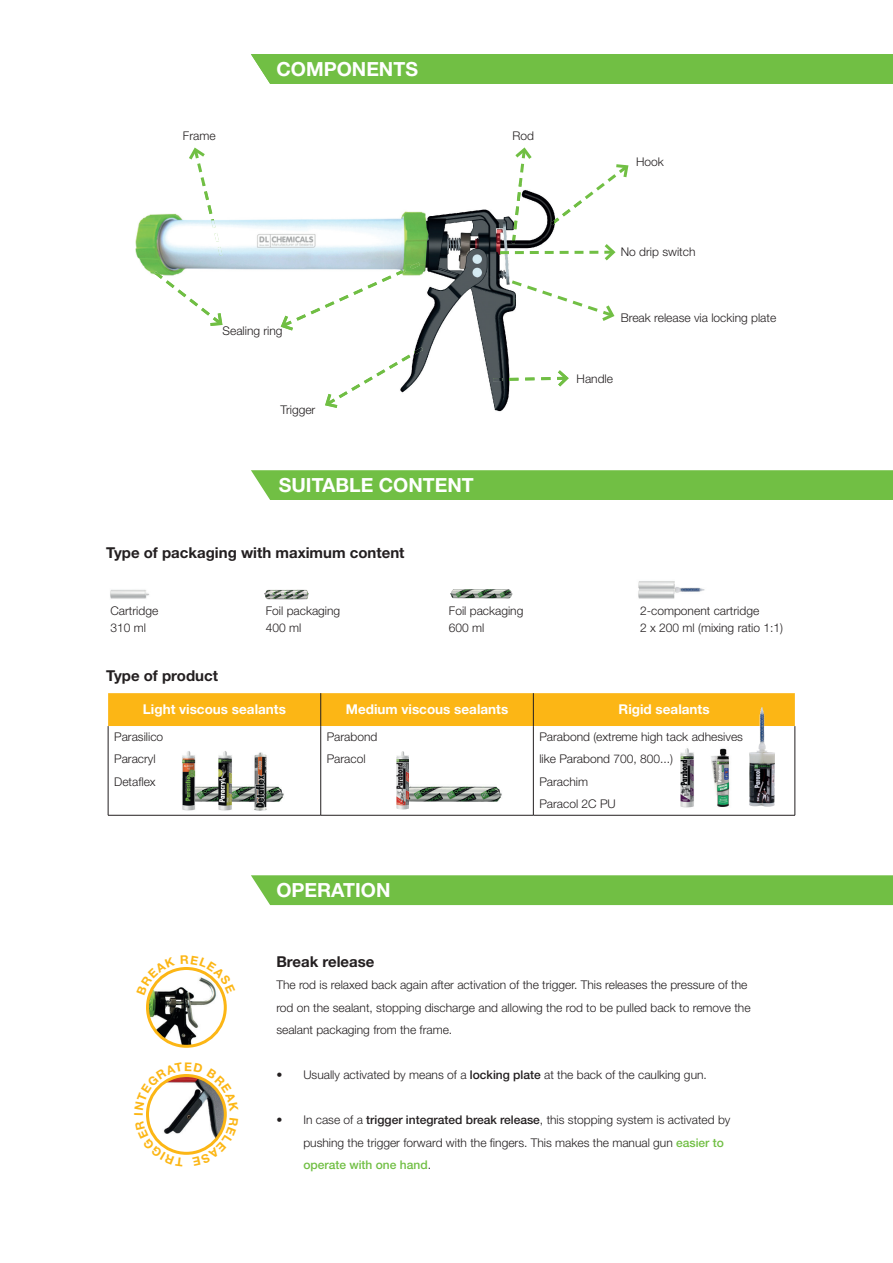
<style>
.page{position:relative;width:893px;height:1263px;background:#fff}
.page>*{position:absolute;margin:0;border:0;box-sizing:border-box;transform-origin:0 0}
.t1{font:700 19.5px "Helvetica Neue LT Std";color:#fff}
.t2{font:700 15px "Helvetica Neue LT Std";color:#231f20}
.t3{font:700 13.5px "Helvetica Neue LT Std";color:#fff}
.t4{font:300 12px/22.5px "Helvetica Neue LT Std";color:#231f20}
.s1{font-weight:500}
.s2{font-weight:500;color:#71bf44}
</style>
<div class="page">
<svg style="left:189px;top:147px;width:17px;height:37px"></svg>
<img style="left:135px;top:209px;width:423px;height:203px">
<img style="left:202px;top:184px;width:21px;height:72px">
<svg style="left:154px;top:271px;width:69px;height:55px"></svg>
<img style="left:285px;top:263px;width:135px;height:63px">
<img style="left:281px;top:316px;width:12px;height:15px">
<img style="left:329px;top:347px;width:94px;height:57px">
<img style="left:325px;top:394px;width:12px;height:14px">
<img style="left:493px;top:377px;width:65px;height:4px">
<img style="left:558px;top:370px;width:11px;height:17px">
<svg style="left:508px;top:278px;width:107px;height:46px"></svg>
<svg style="left:500px;top:147px;width:129px;height:117px"></svg>
<div style="left:251px;top:54px;width:642px;height:30px;background:#71bf44"></div>
<div style="left:251px;top:875px;width:642px;height:30px;background:#71bf44"></div>
<div style="left:251px;top:470px;width:642px;height:30px;background:#71bf44"></div>
<img style="left:110px;top:589px;width:39px;height:10px">
<img style="left:674px;top:587px;width:31px;height:7px">
<img style="left:638px;top:581px;width:36px;height:18px">
<img style="left:638px;top:588px;width:36px;height:3px">
<img style="left:264px;top:590px;width:45px;height:9px">
<img style="left:450px;top:589px;width:62px;height:9px">
<div style="left:108px;top:693px;width:687px;height:33px;background:#fcb615"></div>
<svg style="left:109px;top:726px;width:686px;height:89px"></svg>
<hr style="left:108px;top:726px;width:1px;height:89px;background:#231f20">
<hr style="left:795px;top:726px;width:1px;height:89px;background:#231f20">
<hr style="left:108px;top:815px;width:213px;height:1px;background:#231f20">
<hr style="left:533px;top:815px;width:262px;height:1px;background:#231f20">
<hr style="left:320px;top:693px;width:1px;height:33px;background:#231f20">
<hr style="left:533px;top:693px;width:1px;height:33px;background:#231f20">
<hr style="left:320px;top:726px;width:1px;height:89px;background:#231f20">
<hr style="left:533px;top:726px;width:1px;height:89px;background:#231f20">
<hr style="left:321px;top:815px;width:212px;height:1px;background:#231f20">
<img style="left:147px;top:968px;width:78px;height:78px;border-radius:39px">
<div style="left:146px;top:967px;width:81px;height:81px;border:3px solid #fcb615;border-radius:50%"></div>
<img style="left:395px;top:779px;width:113px;height:25px">
<img style="left:396px;top:751px;width:13px;height:58px">
<img style="left:202px;top:779px;width:89px;height:25px">
<img style="left:176px;top:745px;width:26px;height:68px">
<img style="left:213px;top:745px;width:25px;height:68px">
<img style="left:249px;top:750px;width:26px;height:63px">
<img style="left:249px;top:779px;width:26px;height:25px">
<img style="left:675px;top:743px;width:25px;height:67px">
<svg style="left:675px;top:742px;width:25px;height:1px"></svg>
<img style="left:710px;top:741px;width:25px;height:68px">
<img style="left:749px;top:707px;width:26px;height:100px">
<svg style="left:148px;top:968px;width:27px;height:27px"></svg>
<svg style="left:181px;top:967px;width:43px;height:26px"></svg>
<svg style="left:146px;top:1074px;width:81px;height:81px"></svg>
<p class="t4" style="left:183px;top:124px;width:34px">Frame</p>
<h1 class="t1" style="left:276px;top:57px;width:143px">COMPONENTS</h1>
<p class="t4" style="left:512px;top:124px;width:23px">Rod</p>
<p class="t4" style="left:223px;top:319px;width:62px">Sealing ring</p>
<p class="t4" style="left:280px;top:399px;width:36px">Trigger</p>
<h1 class="t1" style="left:279px;top:473px;width:197px">SUITABLE CONTENT</h1>
<p class="t2" style="left:106px;top:543px;width:300px">Type of packaging with maximum content</p>
<p class="t4" style="left:636px;top:150px;width:29px">Hook</p>
<p class="t4" style="left:621px;top:241px;width:76px">No drip switch</p>
<p class="t4" style="left:621px;top:306px;width:157px">Break release via locking plate</p>
<p class="t4" style="left:577px;top:368px;width:38px">Handle</p>
<p class="t4" style="left:110px;top:603px;width:49px;line-height:16.5px">Cartridge<br>310 ml</p>
<p class="t4" style="left:640px;top:603px;width:144px;line-height:16.5px">2-component cartridge<br>2 x 200 ml (mixing ratio 1:1)</p>
<p class="t4" style="left:266px;top:603px;width:76px;line-height:16.5px">Foil packaging<br>400 ml</p>
<p class="t4" style="left:449px;top:603px;width:76px;line-height:16.5px">Foil packaging<br>600 ml</p>
<p class="t2" style="left:106px;top:666px;width:113px">Type of product</p>
<p class="t3" style="left:143px;top:701px;width:144px">Light viscous sealants</p>
<p class="t3" style="left:346px;top:701px;width:164px">Medium viscous sealants</p>
<p class="t3" style="left:619px;top:701px;width:92px">Rigid sealants</p>
<p class="t4" style="left:114px;top:725px;width:51px">Parasilico<br>Paracryl<br>Detaflex</p>
<p class="t4" style="left:327px;top:725px;width:52px">Parabond<br>Paracol</p>
<p class="t4" style="left:539px;top:725px;width:205px">Parabond (extreme high tack adhesives like Parabond 700, 800...)<br>Parachim<br>Paracol 2C PU</p>
<h1 class="t1" style="left:276px;top:878px;width:116px">OPERATION</h1>
<p class="t2" style="left:276px;top:952px;width:100px">Break release</p>
<p class="t4" style="left:276px;top:973px;width:476px">The rod is relaxed back again after activation of the trigger. This releases the pressure of the rod on the sealant, stopping discharge and allowing the rod to be pulled back to remove the sealant packaging from the frame.</p>
<p class="t4" style="left:276px;top:1063px;width:432px">• Usually activated by means of a <span class="s1">locking plate</span> at the back of the caulking gun.</p>
<p class="t4" style="left:303px;top:1108px;width:429px;text-indent:-27px">• In case of a <span class="s1">trigger integrated break release</span>, this stopping system is activated by pushing the trigger forward with the fingers. This makes the manual gun <span class="s2">easier to operate with one hand</span>.</p>
</div>
